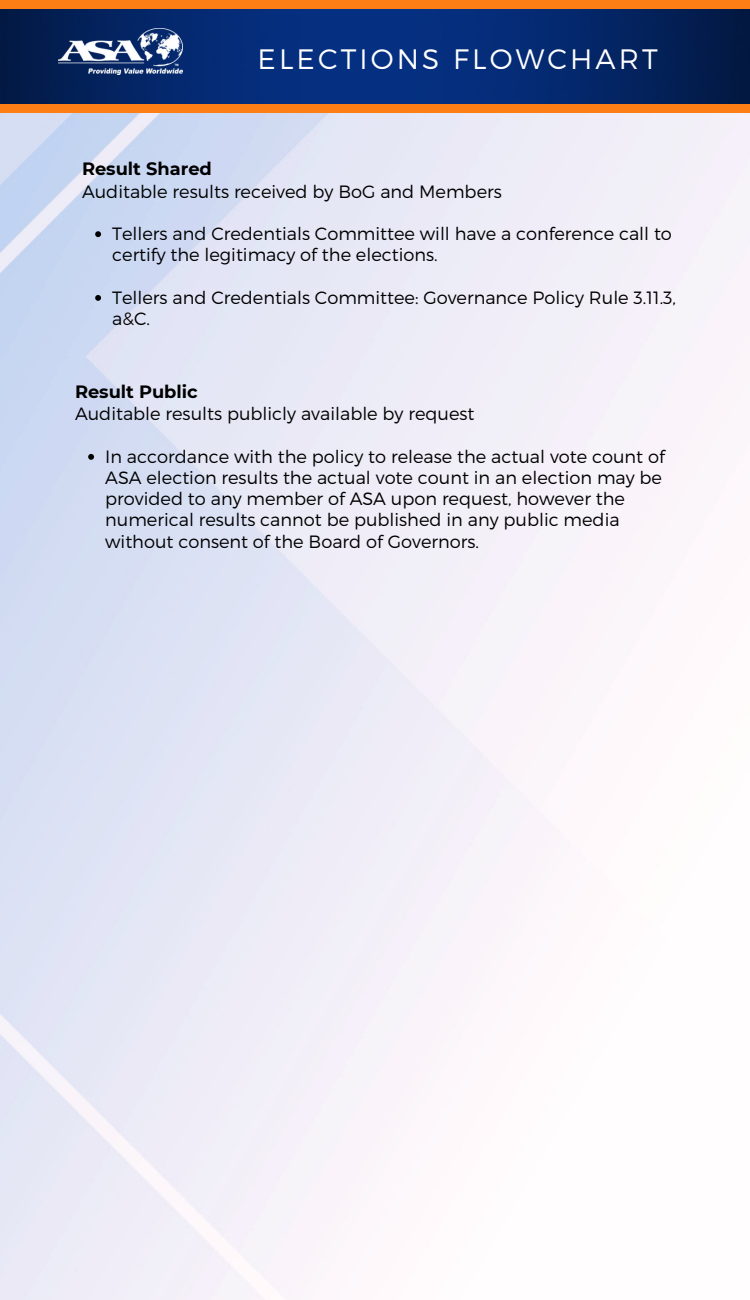
<style>
.page{position:relative;width:750px;height:1300px;background:#fff}
.page>*{position:absolute;margin:0;border:0;box-sizing:border-box;transform-origin:0 0}
.t1{font:300 28.1px "Montserrat";letter-spacing:.11em;color:#fff}
.t2{font:300 17.8px/21.2px "Montserrat";color:#000}
.t3{font:700 17.8px "Montserrat";color:#000}
</style>
<div class="page">
<svg style="left:95px;top:231px;width:6px;height:6px"></svg>
<svg style="left:95px;top:295px;width:6px;height:6px"></svg>
<svg style="left:88px;top:454px;width:6px;height:6px"></svg>
<img style="left:0;top:9px;width:750px;height:95px">
<div style="left:0;top:0;width:750px;height:9px;background:#fd7e14"></div>
<div style="left:0;top:104px;width:750px;height:9px;background:#fd7e14"></div>
<img style="left:58px;top:28px;width:125px;height:47px">
<h1 class="t1" style="left:258px;top:41px;width:402px">ELECTIONS FLOWCHART</h1>
<p class="t3" style="left:82px;top:158px;width:131px">Result Shared</p>
<p class="t2" style="left:82px;top:180px;width:421px">Auditable results received by BoG and Members</p>
<p class="t2" style="left:112px;top:222px;width:561px">Tellers and Credentials Committee will have a conference call to certify the legitimacy of the elections.</p>
<p class="t2" style="left:112px;top:286px;width:565px">Tellers and Credentials Committee: Governance Policy Rule 3.11.3, a&amp;C.</p>
<p class="t3" style="left:75px;top:380px;width:124px">Result Public</p>
<p class="t2" style="left:75px;top:402px;width:401px">Auditable results publicly available by request</p>
<p class="t2" style="left:105px;top:445px;width:561px">In accordance with the policy to release the actual vote count of ASA election results the actual vote count in an election may be provided to any member of ASA upon request, however the numerical results cannot be published in any public media without consent of the Board of Governors.</p>
</div>
